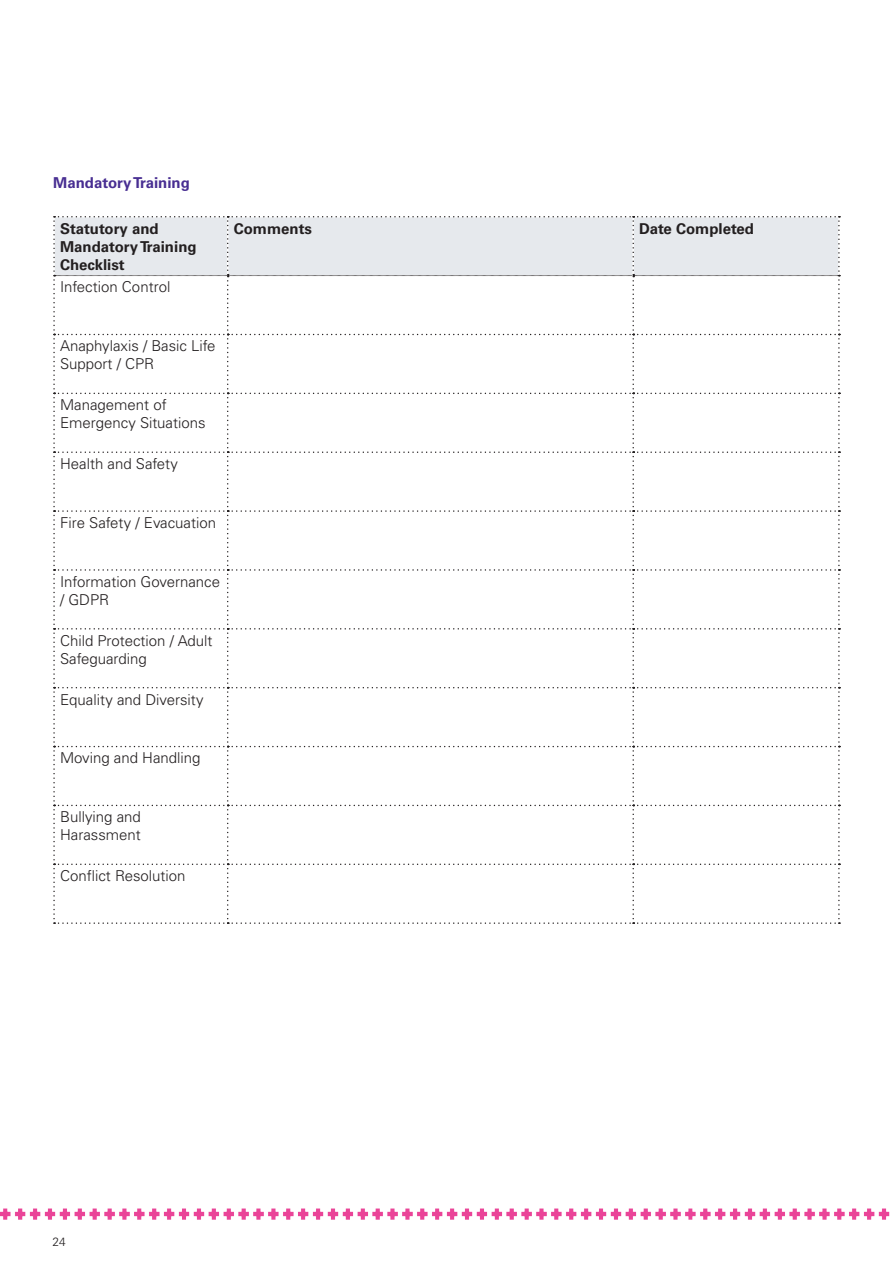
<style>
.page{position:relative;width:893px;height:1263px;background:#fff}
.page>*{position:absolute;margin:0;border:0;box-sizing:border-box;transform-origin:0 0}
.t1{font:300 15px/18px "Univers LT Std";color:#231f20}
.t2{font:700 15px/18px "Univers LT Std";color:#231f20}
.t3{font:700 15px "Univers LT Std";color:#482e92}
.t4{font:300 12px "Univers LT Std";color:#231f20}
</style>
<div class="page">
<img style="left:0;top:1208px;width:890px;height:12px">
<svg style="left:53px;top:216px;width:787px;height:708px"></svg>
<p class="t3" style="left:53px;top:177px;width:138px">Mandatory Training</p>
<p class="t2" style="left:60px;top:221px;width:138px">Statutory and<br>Mandatory Training<br>Checklist</p>
<p class="t2" style="left:234px;top:221px;width:80px">Comments</p>
<p class="t2" style="left:639px;top:221px;width:116px">Date Completed</p>
<p class="t1" style="left:60px;top:279px;width:112px">Infection Control</p>
<p class="t1" style="left:60px;top:338px;width:157px">Anaphylaxis / Basic Life<br>Support / CPR</p>
<p class="t1" style="left:60px;top:397px;width:147px">Management of<br>Emergency Situations</p>
<p class="t1" style="left:60px;top:456px;width:120px">Health and Safety</p>
<p class="t1" style="left:60px;top:515px;width:158px">Fire Safety / Evacuation</p>
<p class="t1" style="left:60px;top:574px;width:161px">Information Governance / GDPR</p>
<p class="t1" style="left:60px;top:633px;width:154px">Child Protection / Adult<br>Safeguarding</p>
<p class="t1" style="left:60px;top:691px;width:145px">Equality and Diversity</p>
<p class="t1" style="left:60px;top:750px;width:142px">Moving and Handling</p>
<p class="t1" style="left:60px;top:809px;width:82px">Bullying and<br>Harassment</p>
<p class="t1" style="left:60px;top:868px;width:127px">Conflict Resolution</p>
<p class="t4" style="left:53px;top:1237px;width:15px">24</p>
</div>
